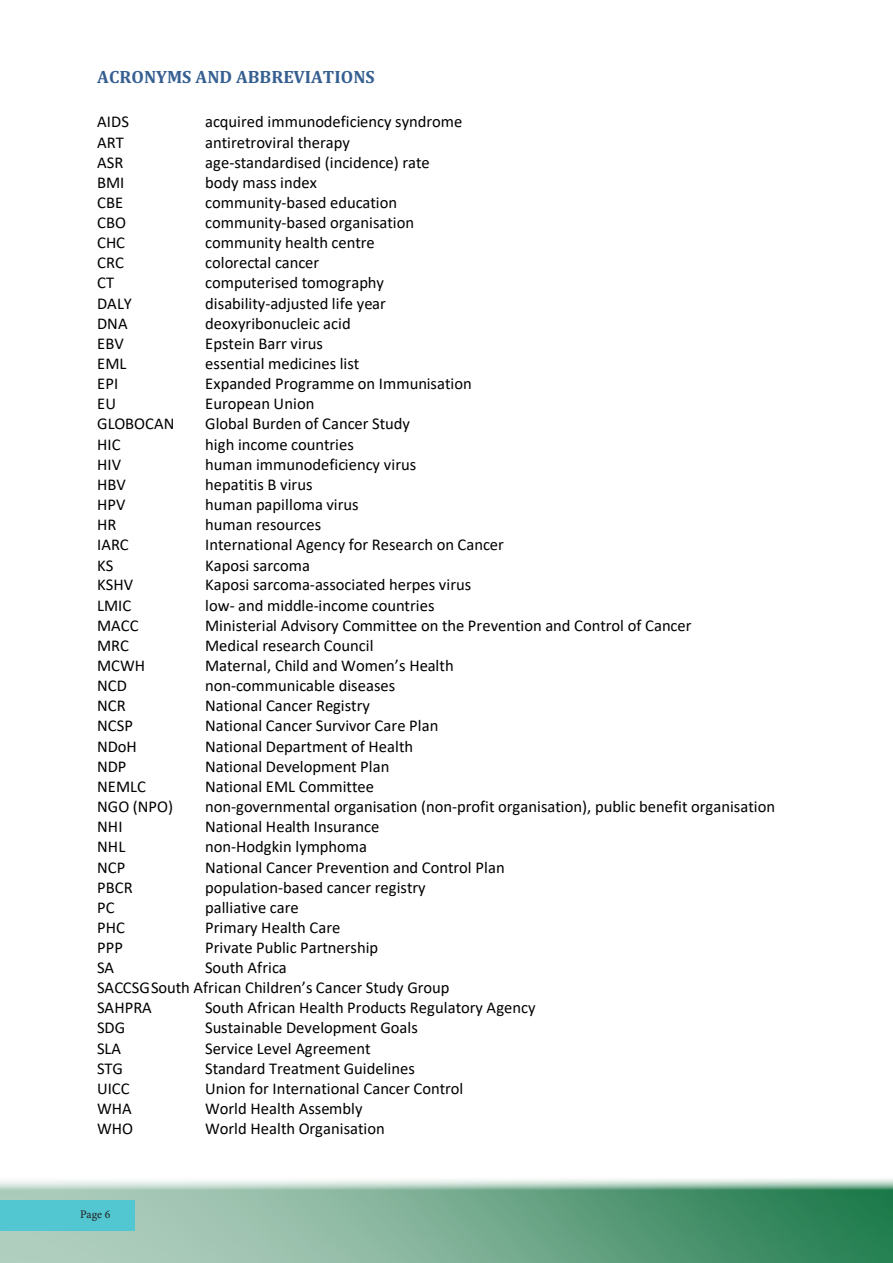
<style>
.page{position:relative;width:893px;height:1263px;background:#fff}
.page>*{position:absolute;margin:0;border:0;box-sizing:border-box;transform-origin:0 0}
.t1{font:700 18px "Cambria";color:#365f91}
.t2{font:16.5px/20px "Calibri";color:#000}
.t3{font:11.7px "Minion Pro";color:#241f1f}
</style>
<div class="page">
<svg style="left:0;top:1179px;width:893px;height:84px;background:#7cb095"></svg>
<div style="left:0;top:1200px;width:135px;height:30px;background:#52c6d1"></div>
<p class="t1" style="left:97px;top:64px;width:279px">ACRONYMS AND ABBREVIATIONS</p>
<p class="t2" style="left:97px;top:112px;width:33px">AIDS</p>
<p class="t2" style="left:205px;top:112px;width:259px">acquired immunodeficiency syndrome</p>
<p class="t2" style="left:97px;top:132px;width:28px">ART</p>
<p class="t2" style="left:205px;top:132px;width:146px">antiretroviral therapy</p>
<p class="t2" style="left:97px;top:152px;width:28px">ASR</p>
<p class="t2" style="left:205px;top:152px;width:226px">age-standardised (incidence) rate</p>
<p class="t2" style="left:97px;top:172px;width:29px">BMI</p>
<p class="t2" style="left:205px;top:172px;width:113px">body mass index</p>
<p class="t2" style="left:97px;top:192px;width:28px">CBE</p>
<p class="t2" style="left:205px;top:192px;width:193px">community-based education</p>
<p class="t2" style="left:97px;top:212px;width:30px">CBO</p>
<p class="t2" style="left:205px;top:212px;width:210px">community-based organisation</p>
<p class="t2" style="left:97px;top:232px;width:29px">CHC</p>
<p class="t2" style="left:205px;top:232px;width:171px">community health centre</p>
<p class="t2" style="left:97px;top:252px;width:28px">CRC</p>
<p class="t2" style="left:205px;top:252px;width:116px">colorectal cancer</p>
<p class="t2" style="left:97px;top:272px;width:19px">CT</p>
<p class="t2" style="left:205px;top:272px;width:180px">computerised tomography</p>
<p class="t2" style="left:97px;top:293px;width:36px">DALY</p>
<p class="t2" style="left:205px;top:293px;width:182px">disability-adjusted life year</p>
<p class="t2" style="left:97px;top:313px;width:32px">DNA</p>
<p class="t2" style="left:205px;top:313px;width:147px">deoxyribonucleic acid</p>
<p class="t2" style="left:97px;top:333px;width:28px">EBV</p>
<p class="t2" style="left:205px;top:333px;width:119px">Epstein Barr virus</p>
<p class="t2" style="left:97px;top:353px;width:31px">EML</p>
<p class="t2" style="left:205px;top:353px;width:156px">essential medicines list</p>
<p class="t2" style="left:97px;top:373px;width:23px">EPI</p>
<p class="t2" style="left:205px;top:373px;width:268px">Expanded Programme on Immunisation</p>
<p class="t2" style="left:97px;top:393px;width:20px">EU</p>
<p class="t2" style="left:205px;top:393px;width:111px">European Union</p>
<p class="t2" style="left:97px;top:414px;width:79px">GLOBOCAN</p>
<p class="t2" style="left:205px;top:414px;width:206px">Global Burden of Cancer Study</p>
<p class="t2" style="left:97px;top:434px;width:25px">HIC</p>
<p class="t2" style="left:205px;top:434px;width:150px">high income countries</p>
<p class="t2" style="left:97px;top:454px;width:26px">HIV</p>
<p class="t2" style="left:205px;top:454px;width:212px">human immunodeficiency virus</p>
<p class="t2" style="left:97px;top:474px;width:30px">HBV</p>
<p class="t2" style="left:205px;top:474px;width:109px">hepatitis B virus</p>
<p class="t2" style="left:97px;top:494px;width:30px">HPV</p>
<p class="t2" style="left:205px;top:494px;width:155px">human papilloma virus</p>
<p class="t2" style="left:97px;top:514px;width:21px">HR</p>
<p class="t2" style="left:205px;top:514px;width:117px">human resources</p>
<p class="t2" style="left:97px;top:534px;width:33px">IARC</p>
<p class="t2" style="left:205px;top:534px;width:300px">International Agency for Research on Cancer</p>
<p class="t2" style="left:97px;top:555px;width:18px">KS</p>
<p class="t2" style="left:205px;top:555px;width:106px">Kaposi sarcoma</p>
<p class="t2" style="left:97px;top:574px;width:38px">KSHV</p>
<p class="t2" style="left:205px;top:574px;width:268px">Kaposi sarcoma-associated herpes virus</p>
<p class="t2" style="left:97px;top:595px;width:36px">LMIC</p>
<p class="t2" style="left:205px;top:595px;width:231px">low- and middle-income countries</p>
<p class="t2" style="left:97px;top:615px;width:43px">MACC</p>
<p class="t2" style="left:205px;top:615px;width:488px">Ministerial Advisory Committee on the Prevention and Control of Cancer</p>
<p class="t2" style="left:97px;top:635px;width:33px">MRC</p>
<p class="t2" style="left:205px;top:635px;width:170px">Medical research Council</p>
<p class="t2" style="left:97px;top:655px;width:50px">MCWH</p>
<p class="t2" style="left:205px;top:655px;width:250px">Maternal, Child and Women’s Health</p>
<p class="t2" style="left:97px;top:675px;width:31px">NCD</p>
<p class="t2" style="left:205px;top:675px;width:192px">non-communicable diseases</p>
<p class="t2" style="left:97px;top:695px;width:30px">NCR</p>
<p class="t2" style="left:205px;top:695px;width:166px">National Cancer Registry</p>
<p class="t2" style="left:97px;top:715px;width:37px">NCSP</p>
<p class="t2" style="left:205px;top:715px;width:235px">National Cancer Survivor Care Plan</p>
<p class="t2" style="left:97px;top:736px;width:41px">NDoH</p>
<p class="t2" style="left:205px;top:736px;width:210px">National Department of Health</p>
<p class="t2" style="left:97px;top:756px;width:31px">NDP</p>
<p class="t2" style="left:205px;top:756px;width:186px">National Development Plan</p>
<p class="t2" style="left:97px;top:776px;width:50px">NEMLC</p>
<p class="t2" style="left:205px;top:776px;width:170px">National EML Committee</p>
<p class="t2" style="left:97px;top:796px;width:77px">NGO (NPO)</p>
<p class="t2" style="left:205px;top:796px;width:571px">non-governmental organisation (non-profit organisation), public benefit organisation</p>
<p class="t2" style="left:97px;top:816px;width:27px">NHI</p>
<p class="t2" style="left:205px;top:816px;width:176px">National Health Insurance</p>
<p class="t2" style="left:97px;top:836px;width:30px">NHL</p>
<p class="t2" style="left:205px;top:836px;width:163px">non-Hodgkin lymphoma</p>
<p class="t2" style="left:97px;top:857px;width:30px">NCP</p>
<p class="t2" style="left:205px;top:857px;width:301px">National Cancer Prevention and Control Plan</p>
<p class="t2" style="left:97px;top:877px;width:37px">PBCR</p>
<p class="t2" style="left:205px;top:877px;width:222px">population-based cancer registry</p>
<p class="t2" style="left:97px;top:897px;width:19px">PC</p>
<p class="t2" style="left:205px;top:897px;width:95px">palliative care</p>
<p class="t2" style="left:97px;top:917px;width:29px">PHC</p>
<p class="t2" style="left:205px;top:917px;width:137px">Primary Health Care</p>
<p class="t2" style="left:97px;top:937px;width:27px">PPP</p>
<p class="t2" style="left:205px;top:937px;width:175px">Private Public Partnership</p>
<p class="t2" style="left:97px;top:957px;width:19px">SA</p>
<p class="t2" style="left:97px;top:957px;width:354px;text-indent:108px">South Africa<br>SACCSGSouth African Children’s Cancer Study Group<br>SAHPRA</p>
<p class="t2" style="left:205px;top:997px;width:332px">South African Health Products Regulatory Agency</p>
<p class="t2" style="left:97px;top:1017px;width:30px">SDG</p>
<p class="t2" style="left:205px;top:1017px;width:214px">Sustainable Development Goals</p>
<p class="t2" style="left:97px;top:1038px;width:25px">SLA</p>
<p class="t2" style="left:205px;top:1038px;width:167px">Service Level Agreement</p>
<p class="t2" style="left:97px;top:1058px;width:27px">STG</p>
<p class="t2" style="left:205px;top:1058px;width:211px">Standard Treatment Guidelines</p>
<p class="t2" style="left:97px;top:1078px;width:34px">UICC</p>
<p class="t2" style="left:205px;top:1078px;width:260px">Union for International Cancer Control</p>
<p class="t2" style="left:97px;top:1098px;width:36px">WHA</p>
<p class="t2" style="left:205px;top:1098px;width:159px">World Health Assembly</p>
<p class="t2" style="left:97px;top:1118px;width:38px">WHO</p>
<p class="t2" style="left:205px;top:1118px;width:181px">World Health Organisation</p>
<p class="t3" style="left:80px;top:1206px;width:31px">Page 6</p>
</div>
